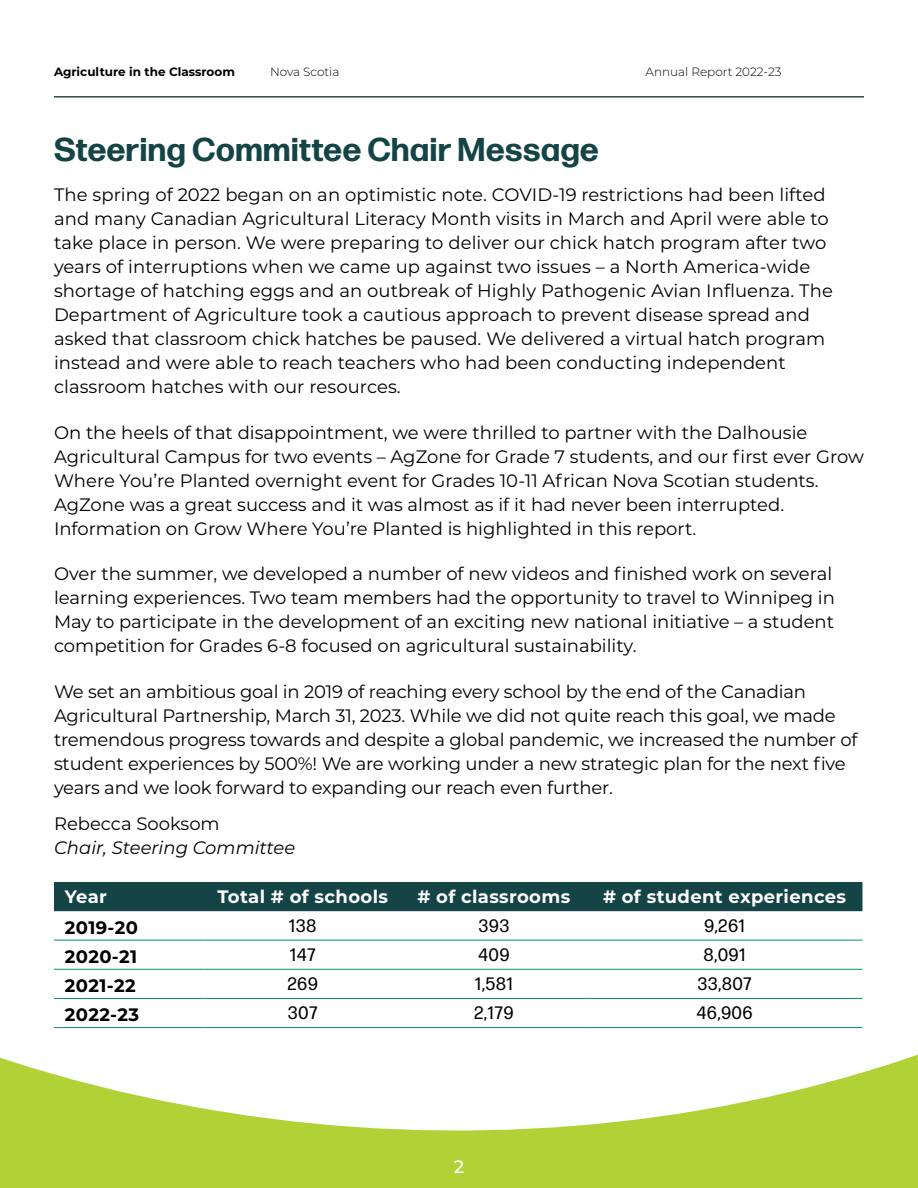
<style>
.page{position:relative;width:918px;height:1188px;background:#fff}
.page>*{position:absolute;margin:0;border:0;box-sizing:border-box;transform-origin:0 0}
.Head{font:700 33px "Forma DJR Micro";color:#144445}
.Body{font:18px/24px "Montserrat";color:#000}
.Table_Head{font:700 18px "Montserrat";letter-spacing:.02em;color:#fff}
.Table_BODY{font:18px "Forma DJR Micro";letter-spacing:.02em;color:#000}
.Body-2{font:italic 18px/24px "Montserrat";color:#000}
.Table_BODY-2{font:700 18px "Montserrat";letter-spacing:.02em;color:#000}
.t1{font:500 18px "Montserrat";color:#fff}
.t2{font:300 12px "Montserrat";color:#000}
.t3{font:700 12px "Montserrat";color:#000}
.s1{font-style:normal}
</style>
<div class="page">
<svg style="left:0;top:1054px;width:918px;height:134px;fill:#b0d237"></svg>
<div style="left:40px;top:86px;width:838px;height:14px;background:#000;opacity:.35"></div>
<div style="left:54px;top:882px;width:808px;height:29px;background:#144445"></div>
<hr style="left:54px;top:940px;width:150px;height:1px;background:#009266">
<hr style="left:204px;top:940px;width:197px;height:1px;background:#009266">
<hr style="left:401px;top:940px;width:186px;height:1px;background:#009266">
<hr style="left:587px;top:940px;width:275px;height:1px;background:#009266">
<hr style="left:54px;top:969px;width:150px;height:1px;background:#009266">
<hr style="left:204px;top:969px;width:197px;height:1px;background:#009266">
<hr style="left:401px;top:969px;width:186px;height:1px;background:#009266">
<hr style="left:587px;top:969px;width:275px;height:1px;background:#009266">
<hr style="left:54px;top:998px;width:150px;height:1px;background:#009266">
<hr style="left:204px;top:998px;width:197px;height:1px;background:#009266">
<hr style="left:401px;top:998px;width:186px;height:1px;background:#009266">
<hr style="left:587px;top:998px;width:275px;height:1px;background:#009266">
<hr style="left:54px;top:1027px;width:150px;height:1px;background:#009266">
<hr style="left:204px;top:1027px;width:197px;height:1px;background:#009266">
<hr style="left:401px;top:1027px;width:186px;height:1px;background:#009266">
<hr style="left:587px;top:1027px;width:275px;height:1px;background:#009266">
<p class="t3" style="left:54px;top:63px;width:182px">Agriculture in the Classroom</p>
<p class="t2" style="left:270px;top:64px;width:71px">Nova Scotia</p>
<p class="t2" style="left:646px;top:64px;width:137px">Annual Report 2022-23</p>
<p class="Head" style="left:54px;top:128px;width:547px">Steering Committee Chair Message</p>
<p class="Body" style="left:54px;top:182px;width:780px">The spring of 2022 began on an optimistic note. COVID-19 restrictions had been lifted and many Canadian Agricultural Literacy Month visits in March and April were able to take place in person. We were preparing to deliver our chick hatch program after two years of interruptions when we came up against two issues – a North America-wide shortage of hatching eggs and an outbreak of Highly Pathogenic Avian Influenza. The Department of Agriculture took a cautious approach to prevent disease spread and asked that classroom chick hatches be paused. We delivered a virtual hatch program instead and were able to reach teachers who had been conducting independent classroom hatches with our resources.</p>
<p class="Body" style="left:54px;top:420px;width:811px">On the heels of that disappointment, we were thrilled to partner with the Dalhousie Agricultural Campus for two events – AgZone for Grade 7 students, and our first ever Grow Where You’re Planted overnight event for Grades 10-11 African Nova Scotian students.<br>AgZone was a great success and it was almost as if it had never been interrupted.<br>Information on Grow Where You’re Planted is highlighted in this report.</p>
<p class="Body" style="left:54px;top:561px;width:782px">Over the summer, we developed a number of new videos and finished work on several learning experiences. Two team members had the opportunity to travel to Winnipeg in May to participate in the development of an exciting new national initiative – a student competition for Grades 6-8 focused on agricultural sustainability.</p>
<p class="Body" style="left:54px;top:679px;width:805px">We set an ambitious goal in 2019 of reaching every school by the end of the Canadian Agricultural Partnership, March 31, 2023. While we did not quite reach this goal, we made tremendous progress towards and despite a global pandemic, we increased the number of student experiences by 500%! We are working under a new strategic plan for the next five years and we look forward to expanding our reach even further.</p>
<p class="Body-2" style="left:54px;top:811px;width:243px"><span class="s1">Rebecca Sooksom<br></span>Chair, Steering Committee</p>
<p class="Table_Head" style="left:65px;top:884px;width:44px">Year</p>
<p class="Table_Head" style="left:217px;top:884px;width:172px">Total # of schools</p>
<p class="Table_Head" style="left:418px;top:884px;width:154px"># of classrooms</p>
<p class="Table_Head" style="left:603px;top:884px;width:245px"># of student experiences</p>
<p class="Table_BODY-2" style="left:65px;top:914px;width:75px">2019-20</p>
<p class="Table_BODY" style="left:289px;top:914px;width:29px">138</p>
<p class="Table_BODY" style="left:478px;top:914px;width:32px">393</p>
<p class="Table_BODY" style="left:704px;top:914px;width:43px">9,261</p>
<p class="Table_BODY-2" style="left:65px;top:944px;width:74px">2020-21</p>
<p class="Table_BODY" style="left:290px;top:943px;width:27px">147</p>
<p class="Table_BODY" style="left:478px;top:943px;width:33px">409</p>
<p class="Table_BODY" style="left:703px;top:943px;width:44px">8,091</p>
<p class="Table_BODY-2" style="left:65px;top:973px;width:72px">2021-22</p>
<p class="Table_BODY" style="left:287px;top:973px;width:32px">269</p>
<p class="Table_BODY" style="left:475px;top:973px;width:40px">1,581</p>
<p class="Table_BODY" style="left:697px;top:973px;width:56px">33,807</p>
<p class="Table_BODY-2" style="left:65px;top:1002px;width:76px">2022-23</p>
<p class="Table_BODY" style="left:288px;top:1002px;width:31px">307</p>
<p class="Table_BODY" style="left:474px;top:1002px;width:41px">2,179</p>
<p class="Table_BODY" style="left:697px;top:1002px;width:58px">46,906</p>
<p class="t1" style="left:454px;top:1154px;width:12px">2</p>
</div>
